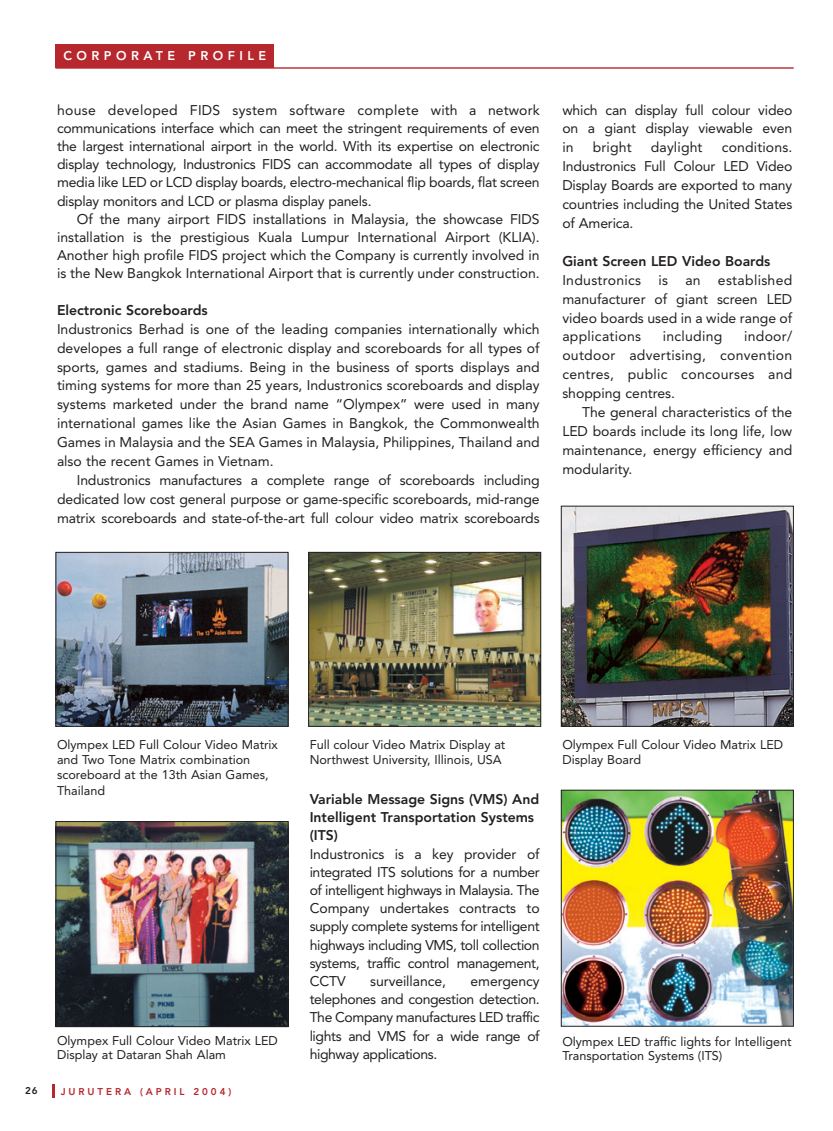
<style>
.page{position:relative;width:833px;height:1131px;background:#fff}
.page>*{position:absolute;margin:0;border:0;box-sizing:border-box;transform-origin:0 0}
.t1{font:14px/18.9px "Avenir";letter-spacing:-.005em;color:#231f20;text-align:justify}
.t2{font:800 14px/18.2px "Avenir";color:#231f20}
.t3{font:14px "Avenir";letter-spacing:.02em;color:#231f20}
.t4{font:12.6px/15px "Avenir";color:#231f20}
.t5{font:800 12.6px "Avenir";letter-spacing:.355em;color:#fff}
.t6{font:800 9.8px "Avenir";letter-spacing:.295em;color:#b7282e}
.t7{font:800 9.8px "Avenir";color:#231f20}
</style>
<div class="page">
<svg style="left:53px;top:1084px;width:2px;height:13px"></svg>
<img style="left:310px;top:554px;width:229px;height:170px">
<div style="left:308px;top:552px;width:233px;height:174px;border:1px solid #231f20"></div>
<img style="left:58px;top:554px;width:228px;height:170px">
<div style="left:56px;top:552px;width:232px;height:174px;border:1px solid #231f20"></div>
<img style="left:563px;top:791px;width:229px;height:233px">
<div style="left:561px;top:789px;width:233px;height:237px;border:1px solid #231f20"></div>
<img style="left:58px;top:823px;width:228px;height:202px">
<div style="left:56px;top:821px;width:232px;height:206px;border:1px solid #231f20"></div>
<img style="left:563px;top:508px;width:229px;height:216px">
<div style="left:561px;top:506px;width:233px;height:220px;border:1px solid #231f20"></div>
<hr style="left:56px;top:67px;width:738px;height:2px;background:#b7282e">
<div style="left:56px;top:44px;width:218px;height:24px;background:#b7282e"></div>
<p class="t5" style="left:63px;top:51px;width:204px">CORPORATE PROFILE</p>
<p class="t1" style="left:57px;top:102px;width:484px">house developed FIDS system software complete with a network communications interface which can meet the stringent requirements of even the largest international airport in the world. With its expertise on electronic display technology, Industronics FIDS can accommodate all types of display media like LED or LCD display boards, electro-mechanical flip boards, flat screen display monitors and LCD or plasma display panels.</p>
<p class="t1" style="left:57px;top:211px;width:484px;text-indent:20px">Of the many airport FIDS installations in Malaysia, the showcase FIDS installation is the prestigious Kuala Lumpur International Airport (KLIA).<br>Another high profile FIDS project which the Company is currently involved in is the New Bangkok International Airport that is currently under construction.</p>
<p class="t2" style="left:57px;top:302px;width:152px">Electronic Scoreboards</p>
<p class="t1" style="left:57px;top:320px;width:484px">Industronics Berhad is one of the leading companies internationally which developes a full range of electronic display and scoreboards for all types of sports, games and stadiums. Being in the business of sports displays and timing systems for more than 25 years, Industronics scoreboards and display systems marketed under the brand name “Olympex” were used in many international games like the Asian Games in Bangkok, the Commonwealth Games in Malaysia and the SEA Games in Malaysia, Philippines, Thailand and also the recent Games in Vietnam.</p>
<p class="t1" style="left:57px;top:472px;width:484px;text-indent:20px">Industronics manufactures a complete range of scoreboards including dedicated low cost general purpose or game-specific scoreboards, mid-range matrix scoreboards and state-of-the-art full colour video matrix scoreboards</p>
<p class="t1" style="left:562px;top:101px;width:232px">which can display full colour video on a giant display viewable even in</p>
<p class="t1" style="left:562px;top:139px;width:232px;text-indent:159px">conditions.<br>Industronics Full Colour LED Video Display Boards are exported to many countries including the United States of America.</p>
<p class="t2" style="left:562px;top:253px;width:210px">Giant Screen LED Video Boards</p>
<p class="t1" style="left:562px;top:271px;width:232px">Industronics is an established manufacturer of giant screen LED video boards used in a wide range of applications</p>
<p class="t1" style="left:593px;top:139px;width:40px">bright</p>
<p class="t1" style="left:651px;top:139px;width:53px">daylight</p>
<p class="t1" style="left:562px;top:328px;width:232px;text-indent:182px">indoor/ outdoor advertising, convention centres, public concourses and shopping centres.</p>
<p class="t1" style="left:562px;top:404px;width:232px;text-indent:20px">The general characteristics of the LED boards include its long life, low maintenance, energy efficiency and modularity.</p>
<p class="t3" style="left:663px;top:331px;width:61px">including</p>
<p class="t4" style="left:57px;top:738px;width:222px">Olympex LED Full Colour Video Matrix and Two Tone Matrix combination scoreboard at the 13th Asian Games,<br>Thailand</p>
<p class="t4" style="left:57px;top:1034px;width:222px;line-height:14px">Olympex Full Colour Video Matrix LED<br>Display at Dataran Shah Alam</p>
<p class="t7" style="left:25px;top:1086px;width:14px">26</p>
<p class="t6" style="left:61px;top:1087px;width:172px">JURUTERA (APRIL 2004)</p>
<p class="t4" style="left:310px;top:738px;width:197px">Full colour Video Matrix Display at<br>Northwest University, Illinois, USA</p>
<p class="t2" style="left:310px;top:791px;width:231px">Variable Message Signs (VMS) And<br>Intelligent Transportation Systems (ITS)</p>
<p class="t1" style="left:310px;top:845px;width:232px">Industronics is a key provider of integrated ITS solutions for a number of intelligent highways in Malaysia. The Company undertakes contracts to supply complete systems for intelligent highways including VMS, toll collection systems, traffic control management, CCTV</p>
<p class="t1" style="left:370px;top:972px;width:77px">surveillance,</p>
<p class="t1" style="left:310px;top:973px;width:232px;text-indent:161px">emergency telephones and congestion detection.<br>The Company manufactures LED traffic lights and VMS for a wide range of highway applications.</p>
<p class="t4" style="left:562px;top:738px;width:222px">Olympex Full Colour Video Matrix LED<br>Display Board</p>
<p class="t4" style="left:562px;top:1035px;width:231px;line-height:14px">Olympex LED traffic lights for Intelligent<br>Transportation Systems (ITS)</p>
</div>
